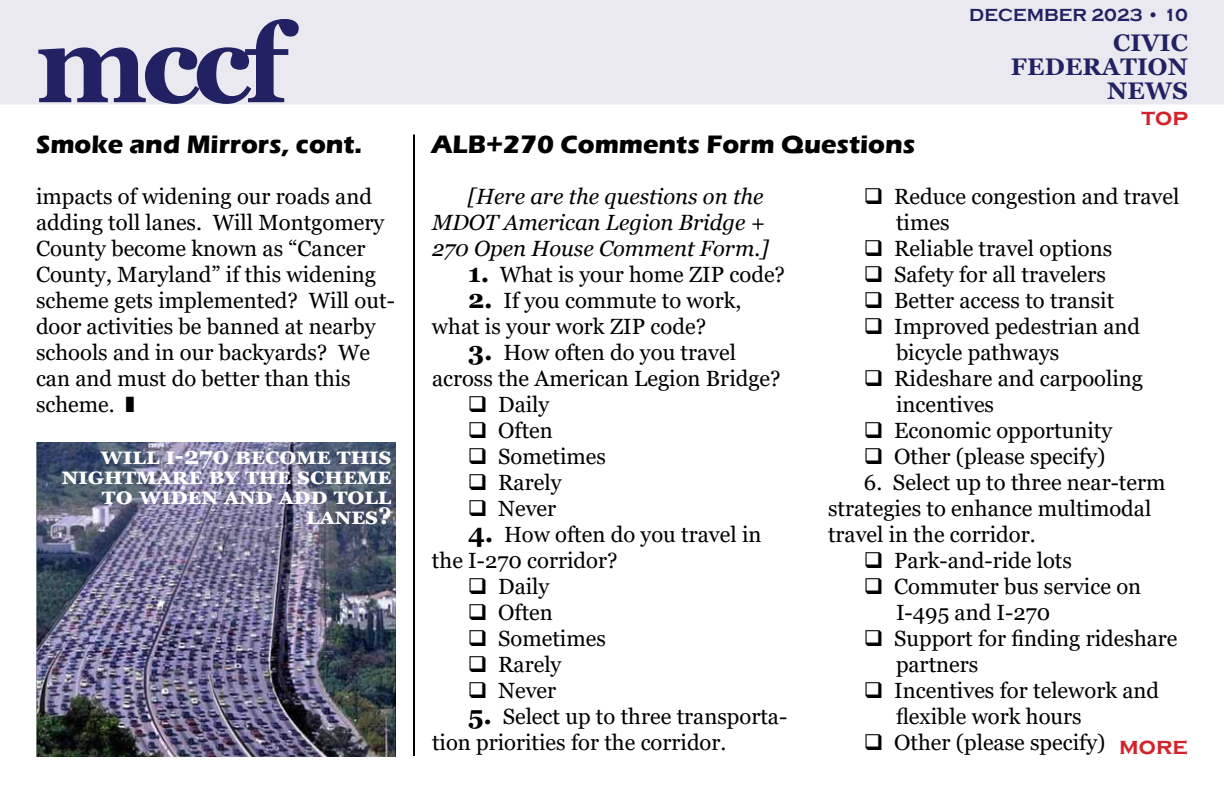
<style>
.page{position:relative;width:1224px;height:792px;background:#fff}
.page>*{position:absolute;margin:0;border:0;box-sizing:border-box;transform-origin:0 0}
.t1{font:700 110px "Georgia";color:#212163}
.t2{font:700 26px "Eras ITC";color:#000}
.t3{font:700 24px/20px "Georgia";letter-spacing:.03em;color:#fff;text-align:right}
.t4{font:700 24px/24px "Georgia";letter-spacing:.01em;color:#212163;text-align:right}
.t5{font:700 24px "Copperplate Gothic";color:#d2232a}
.t6{font:22px/26px "Georgia";color:#000}
.t7{font:italic 22px/26px "Georgia";color:#000}
.t8{font:700 18px "Copperplate Gothic";color:#212163}
.s1{font-weight:700;font-size:26px}
</style>
<div class="page">
<div style="left:0;top:0;width:1224px;height:104px;background:#e9e9ef"></div>
<img style="left:37px;top:443px;width:359px;height:313px">
<hr style="left:413px;top:134px;width:2px;height:622px;background:#000">
<h1 class="t1" style="left:36px;top:-7px;width:264px">mccf</h1>
<p class="t8" style="left:969px;top:5px;width:220px">DECEMBER 2023 • 10</p>
<p class="t4" style="left:1011px;top:30px;width:179px">civic federation news</p>
<p class="t5" style="left:1142px;top:104px;width:48px">TOP</p>
<p class="t2" style="left:36px;top:129px;width:328px">Smoke and Mirrors, cont.</p>
<p class="t2" style="left:431px;top:129px;width:486px">ALB+270 Comments Form Questions</p>
<p class="t7" style="left:432px;top:183px;width:338px;text-indent:36px">[Here are the questions on the<br>MDOT American Legion Bridge +<br>270 Open House Comment Form.]</p>
<p class="t6" style="left:468px;top:262px;width:319px"><span class="s1">1.</span> What is your home ZIP code?</p>
<p class="t6" style="left:432px;top:288px;width:311px;text-indent:36px"><span class="s1">2.</span> If you commute to work, what is your work ZIP code?</p>
<p class="t6" style="left:432px;top:340px;width:350px;text-align:center"><span class="s1">3.</span> How often do you travel<br>across the American Legion Bridge?</p>
<p class="t6" style="left:468px;top:392px;width:83px">❑ Daily</p>
<p class="t6" style="left:468px;top:418px;width:86px">❑ Often</p>
<p class="t6" style="left:468px;top:444px;width:139px">❑ Sometimes</p>
<p class="t6" style="left:468px;top:470px;width:95px">❑ Rarely</p>
<p class="t6" style="left:468px;top:496px;width:90px">❑ Never</p>
<p class="t6" style="left:432px;top:522px;width:331px;text-indent:36px"><span class="s1">4.</span> How often do you travel in the I-270 corridor?</p>
<p class="t6" style="left:468px;top:574px;width:83px">❑ Daily</p>
<p class="t6" style="left:468px;top:600px;width:86px">❑ Often</p>
<p class="t6" style="left:468px;top:626px;width:139px">❑ Sometimes</p>
<p class="t6" style="left:468px;top:652px;width:95px">❑ Rarely</p>
<p class="t6" style="left:468px;top:678px;width:90px">❑ Never</p>
<p class="t6" style="left:432px;top:704px;width:357px;text-indent:36px"><span class="s1">5.</span> Select up to three transporta&shy;tion priorities for the corridor.</p>
<p class="t6" style="left:36px;top:184px;width:360px">impacts of widening our roads and adding toll lanes. Will Montgomery<br>County become known as “Cancer<br>County, Maryland” if this widening scheme gets implemented? Will out&shy;door activities be banned at nearby schools and in our backyards? We can and must do better than this scheme.</p>
<p class="t6" style="left:896px;top:184px;width:285px;text-indent:-32px">❑ Reduce congestion and travel times</p>
<p class="t6" style="left:864px;top:236px;width:250px">❑ Reliable travel options</p>
<p class="t6" style="left:864px;top:262px;width:244px">❑ Safety for all travelers</p>
<p class="t6" style="left:864px;top:288px;width:252px">❑ Better access to transit</p>
<p class="t6" style="left:896px;top:314px;width:246px;text-indent:-32px">❑ Improved pedestrian and bicycle pathways</p>
<p class="t6" style="left:896px;top:366px;width:249px;text-indent:-32px">❑ Rideshare and carpooling incentives</p>
<p class="t6" style="left:864px;top:418px;width:250px">❑ Economic opportunity</p>
<p class="t6" style="left:864px;top:444px;width:243px">❑ Other (please specify)</p>
<p class="t6" style="left:828px;top:470px;width:339px;text-indent:36px">6. Select up to three near-term strategies to enhance multimodal travel in the corridor.</p>
<p class="t6" style="left:864px;top:548px;width:209px">❑ Park-and-ride lots</p>
<p class="t6" style="left:896px;top:574px;width:247px;text-indent:-32px">❑ Commuter bus service on<br>I-495 and I-270</p>
<p class="t6" style="left:896px;top:626px;width:283px;text-indent:-32px">❑ Support for finding rideshare partners</p>
<p class="t6" style="left:896px;top:678px;width:265px;text-indent:-32px">❑ Incentives for telework and flexible work hours</p>
<p class="t6" style="left:864px;top:730px;width:243px">❑ Other (please specify)</p>
<p class="t3" style="left:62px;top:445px;width:331px">Will I-270 become this nightmare by the scheme to widen and add toll lanes?</p>
<p class="t5" style="left:1119px;top:732px;width:70px">MORE</p>
</div>
